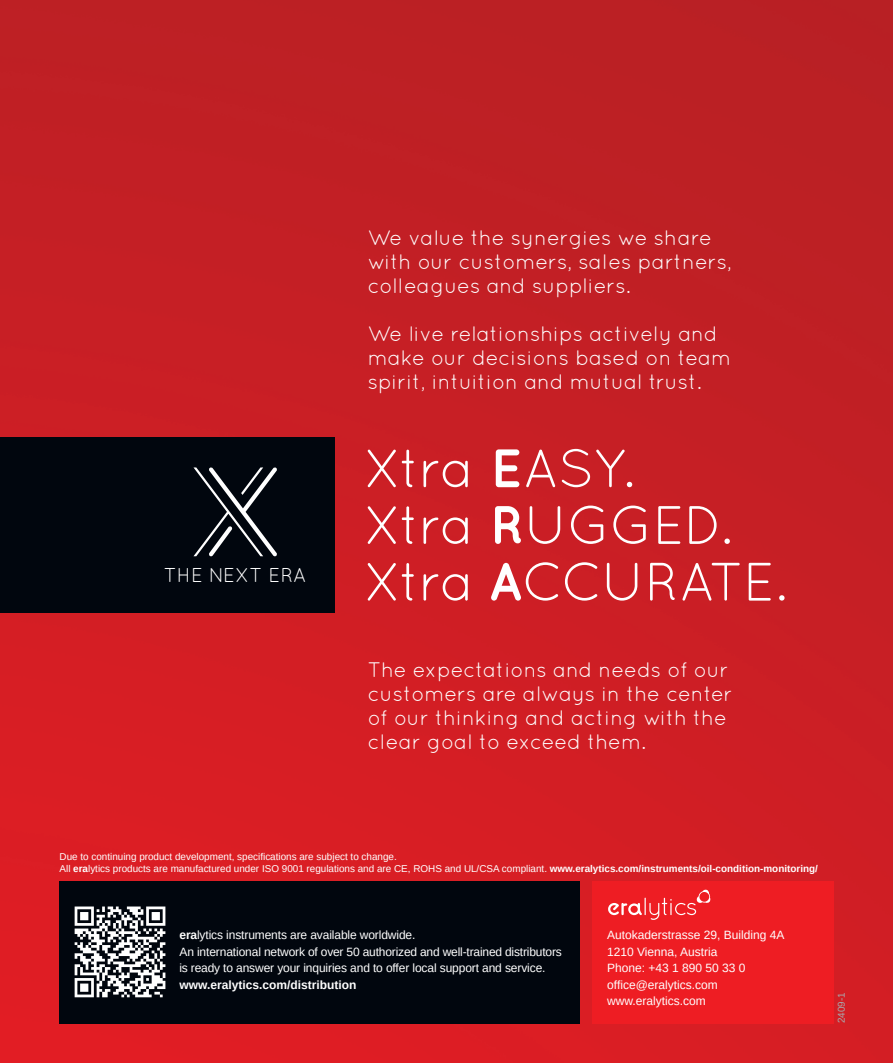
<style>
.page{position:relative;width:893px;height:1063px;background:#fff}
.page>*{position:absolute;margin:0;border:0;box-sizing:border-box;transform-origin:0 0}
.t1{font:21px/24px "Quicksand";color:#fff}
.t2{font:19.95px "Quicksand";color:#fff}
.t3{font:12px/16.5px "Arimo";letter-spacing:-.01em;color:#fff}
.t4{font:700 12px "Arimo";color:#fff}
.t5{font:9.9px/11.9px "Arimo";color:#fff}
.t6{font:9.9px "Arimo";color:#a8a9ad}
.s1{font-weight:700}
</style>
<div class="page">
<img style="left:0;top:0;width:893px;height:1063px">
<div style="left:592px;top:881px;width:241px;height:142px;background:#ee1d23"></div>
<div style="left:60px;top:881px;width:520px;height:142px;background:#01060e"></div>
<svg style="left:608px;top:890px;width:102px;height:30px"></svg>
<div style="left:0;top:437px;width:335px;height:176px;background:#01060e"></div>
<svg style="left:367px;top:562px;width:417px;height:39px;background:#d4454a"></svg>
<svg style="left:367px;top:506px;width:363px;height:38px;background:#d3484d"></svg>
<svg style="left:367px;top:449px;width:265px;height:38px;background:#d2484d"></svg>
<svg style="left:193px;top:467px;width:84px;height:89px"></svg>
<svg style="left:75px;top:907px;width:90px;height:90px"></svg>
<p class="t1" style="left:368px;top:225px;width:366px">We value the synergies we share with our customers, sales partners, colleagues and suppliers.</p>
<p class="t1" style="left:368px;top:321px;width:365px">We live relationships actively and make our decisions based on team spirit, intuition and mutual trust.</p>
<p class="t2" style="left:164px;top:564px;width:144px">THE NEXT ERA</p>
<p class="t1" style="left:368px;top:657px;width:367px">The expectations and needs of our customers are always in the center of our thinking and acting with the clear goal to exceed them.</p>
<p class="t5" style="left:60px;top:851px;width:760px">Due to continuing product development, specifications are subject to change.<br>All <span class="s1">era</span>lytics products are manufactured under ISO 9001 regulations and are CE, ROHS and UL/CSA compliant. <span class="s1">www.eralytics.com/instruments/oil-condition-monitoring/</span></p>
<p class="t3" style="left:179px;top:927px;width:384px"><span class="s1">era</span>lytics instruments are available worldwide.<br>An international network of over 50 authorized and well-trained distributors is ready to answer your inquiries and to offer local support and service.</p>
<p class="t4" style="left:179px;top:976px;width:178px">www.eralytics.com/distribution</p>
<p class="t3" style="left:607px;top:927px;width:179px">Autokaderstrasse 29, Building 4A<br>1210 Vienna, Austria<br>Phone: +43 1 890 50 33 0 office@eralytics.com www.eralytics.com</p>
<p class="t6" style="left:835px;top:1023px;width:32px;rotate:-90deg">2409-1</p>
</div>
